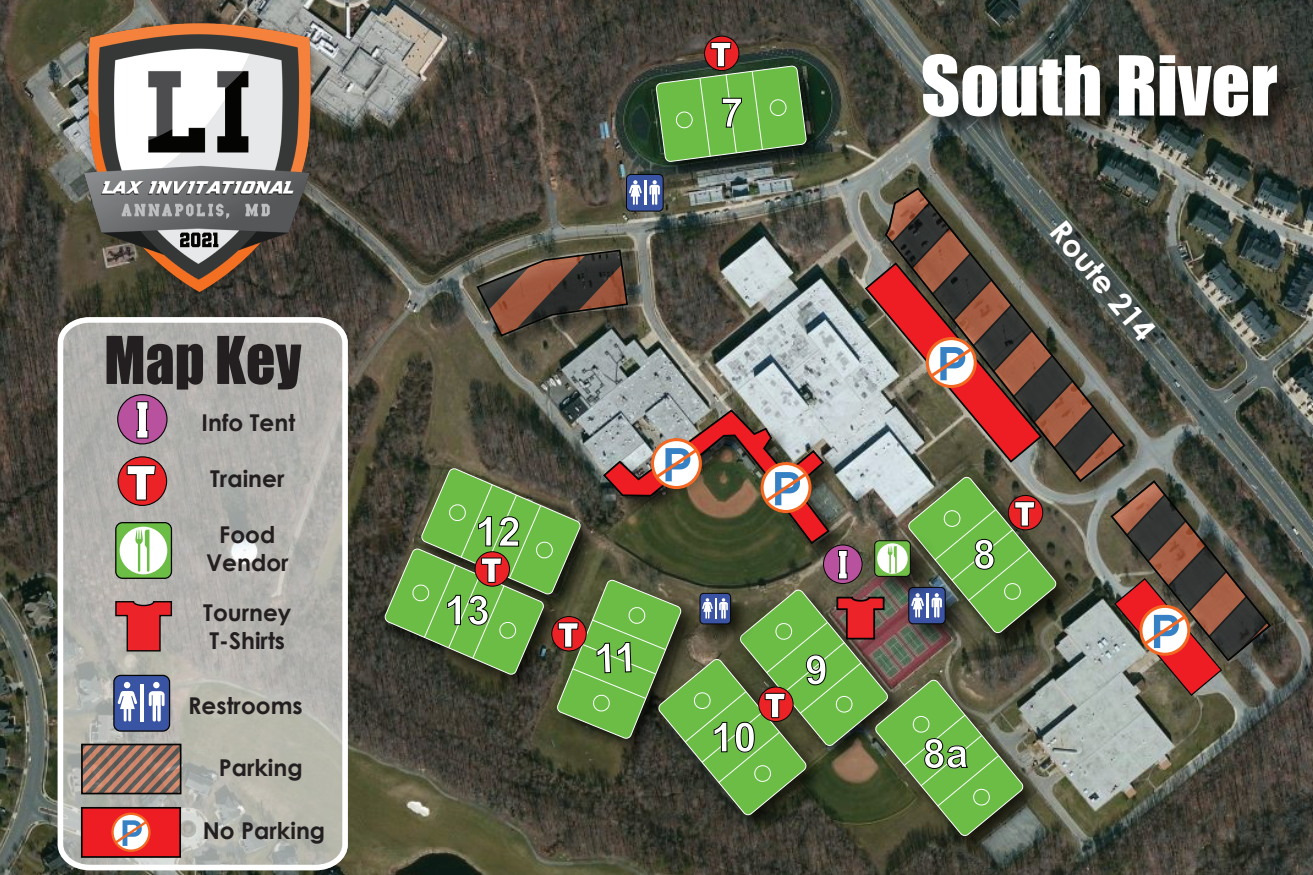
<style>
.page{position:relative;width:1313px;height:875px;background:#fff}
.page>*{position:absolute;margin:0;border:0;box-sizing:border-box;transform-origin:0 0}
.t1{font:76.3px "Impact";color:#fff}
.t2{font:60.81px "Impact";color:#231f20;scale:.95 1}
.t3{font:700 40.86px/78.7px "Arial";color:#fff}
.t4{font:700 30.54px "Century Gothic";color:#fff}
.t5{font:700 23.19px/27.8px "Century Gothic";color:#231f20}
</style>
<div class="page">
<img style="left:0;top:0;width:1312px;height:875px">
<img style="left:375px;top:539px;width:9px;height:163px">
<img style="left:649px;top:836px;width:184px;height:6px">
<img style="left:865px;top:836px;width:185px;height:27px">
<img style="left:646px;top:56px;width:187px;height:124px">
<img style="left:1272px;top:572px;width:26px;height:117px">
<img style="left:1272px;top:206px;width:40px;height:366px">
<div style="left:626px;top:174px;width:37px;height:37px;background:#3954a3;border-radius:4px"></div>
<div style="left:626px;top:174px;width:37px;height:38px;border:1px solid #050504;border-radius:4px"></div>
<svg style="left:55px;top:314px;width:295px;height:559px;background:#b4b3ae"></svg>
<svg style="left:84px;top:747px;width:94px;height:44px;background:#967263"></svg>
<div style="left:81px;top:744px;width:100px;height:50px;border:2px solid #050504"></div>
<div style="left:118px;top:457px;width:49px;height:48px;background:#ec2326;border-radius:50%"></div>
<div style="left:117px;top:456px;width:50px;height:50px;border:1px solid #050504;border-radius:50%"></div>
<svg style="left:127px;top:465px;width:28px;height:36px"></svg>
<div style="left:116px;top:523px;width:55px;height:55px;background:#6bbd46;border-radius:7px"></div>
<div style="left:115px;top:522px;width:57px;height:57px;border:1px solid #050504;border-radius:7px"></div>
<div style="left:120px;top:527px;width:47px;height:47px;background:#fff;border-radius:50%"></div>
<svg style="left:135px;top:530px;width:14px;height:42px"></svg>
<svg style="left:114px;top:600px;width:59px;height:52px;background:#c35253"></svg>
<div style="left:114px;top:675px;width:56px;height:56px;background:#3954a3;border-radius:7px"></div>
<div style="left:113px;top:675px;width:57px;height:57px;border:1px solid #050504;border-radius:7px"></div>
<hr style="left:140px;top:684px;width:4px;height:38px;background:#fff">
<svg style="left:149px;top:691px;width:16px;height:31px"></svg>
<svg style="left:117px;top:682px;width:20px;height:39px"></svg>
<div style="left:153px;top:682px;width:7px;height:6px;background:#fff;border-radius:50%"></div>
<svg style="left:655px;top:34px;width:152px;height:129px;background:#5f8844"></svg>
<img style="left:908px;top:35px;width:403px;height:140px">
<div style="left:81px;top:807px;width:100px;height:51px;background:#ee1d23;border:2px solid #050504"></div>
<svg style="left:112px;top:814px;width:37px;height:37px"></svg>
<div style="left:111px;top:813px;width:40px;height:39px;border:2px solid #f36822;border-radius:50%"></div>
<svg style="left:112px;top:819px;width:38px;height:27px"></svg>
<div style="left:118px;top:395px;width:49px;height:49px;background:#b8529f;border-radius:50%"></div>
<div style="left:117px;top:394px;width:50px;height:50px;border:1px solid #050504;border-radius:50%"></div>
<svg style="left:136px;top:401px;width:12px;height:38px"></svg>
<img style="left:53px;top:5px;width:301px;height:302px">
<img style="left:384px;top:180px;width:888px;height:656px">
<h2 class="t2" style="left:104px;top:313px;width:209px">Map Key</h2>
<p class="t5" style="left:202px;top:407px;width:95px">Info Tent</p>
<p class="t5" style="left:210px;top:464px;width:76px">Trainer</p>
<p class="t5" style="left:206px;top:520px;width:84px;text-align:center">Food<br>Vendor</p>
<p class="t5" style="left:203px;top:598px;width:90px">Tourney<br>T-Shirts</p>
<p class="t5" style="left:188px;top:691px;width:116px">Restrooms</p>
<p class="t5" style="left:219px;top:752px;width:85px">Parking</p>
<p class="t5" style="left:203px;top:816px;width:124px">No Parking</p>
<h3 class="t3" style="left:444px;top:493px;width:78px;text-indent:31px">12<br>13</h3>
<h3 class="t3" style="left:720px;top:74px;width:24px">7</h3>
<h1 class="t1" style="left:920px;top:26px;width:358px">South River</h1>
<h3 class="t4" style="left:1073px;top:211px;width:146px;rotate:50deg">Route 214</h3>
<h3 class="t3" style="left:711px;top:699px;width:47px">10</h3>
<h3 class="t3" style="left:805px;top:631px;width:25px">9</h3>
</div>
